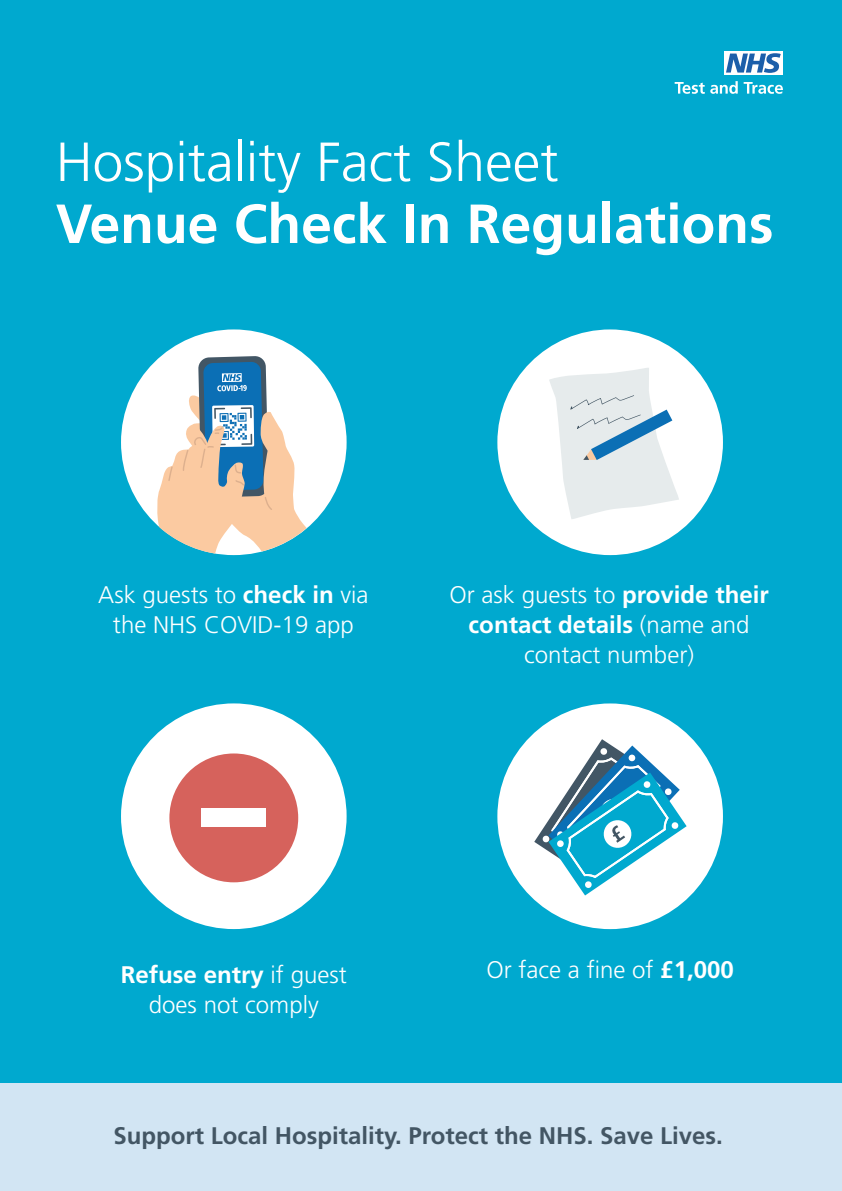
<style>
.page{position:relative;width:842px;height:1191px;background:#00a9cf}
.page>*{position:absolute;margin:0;border:0;box-sizing:border-box;transform-origin:0 0}
.t1{font:700 55px "Frutiger";color:#fff}
.t2{font:300 55px "Frutiger";color:#fff}
.t3{font:300 24px/30px "Frutiger";color:#fff;text-align:center}
.t4{font:700 24px "Frutiger";color:#435664}
.s1{font-weight:700}
</style>
<div class="page">
<svg style="left:675px;top:81px;width:63px;height:13px"></svg>
<svg style="left:744px;top:82px;width:39px;height:12px"></svg>
<div style="left:724px;top:51px;width:59px;height:24px;background:#fff"></div>
<svg style="left:726px;top:53px;width:55px;height:20px"></svg>
<div style="left:121px;top:329px;width:226px;height:226px;background:#fff;border-radius:50%"></div>
<div style="left:497px;top:329px;width:226px;height:226px;background:#fff;border-radius:50%"></div>
<div style="left:121px;top:703px;width:226px;height:226px;background:#fff;border-radius:50%"></div>
<div style="left:497px;top:703px;width:226px;height:226px;background:#fff;border-radius:50%"></div>
<div style="left:169px;top:753px;width:129px;height:129px;background:#d6625c;border-radius:50%"></div>
<div style="left:201px;top:808px;width:65px;height:19px;background:#fff"></div>
<svg style="left:131px;top:356px;width:212px;height:199px"></svg>
<svg style="left:534px;top:739px;width:153px;height:156px"></svg>
<div style="left:0;top:1083px;width:842px;height:108px;background:#d2e5f3"></div>
<svg style="left:549px;top:368px;width:130px;height:151px"></svg>
<h1 class="t2" style="left:56px;top:131px;width:504px">Hospitality Fact Sheet</h1>
<h1 class="t1" style="left:56px;top:191px;width:719px">Venue Check In Regulations</h1>
<p class="t3" style="left:98px;top:579px;width:272px">Ask guests to <span class="s1">check in</span> via the NHS COVID-19 app</p>
<p class="t3" style="left:449px;top:579px;width:321px">Or ask guests to <span class="s1">provide their contact details</span> (name and contact number)</p>
<p class="t3" style="left:121px;top:960px;width:228px"><span class="s1">Refuse entry</span> if guest does not comply</p>
<p class="t3" style="left:486px;top:955px;width:249px">Or face a fine of <span class="s1">£1,000</span></p>
<p class="t4" style="left:113px;top:1121px;width:611px">Support Local Hospitality. Protect the NHS. Save Lives.</p>
</div>
